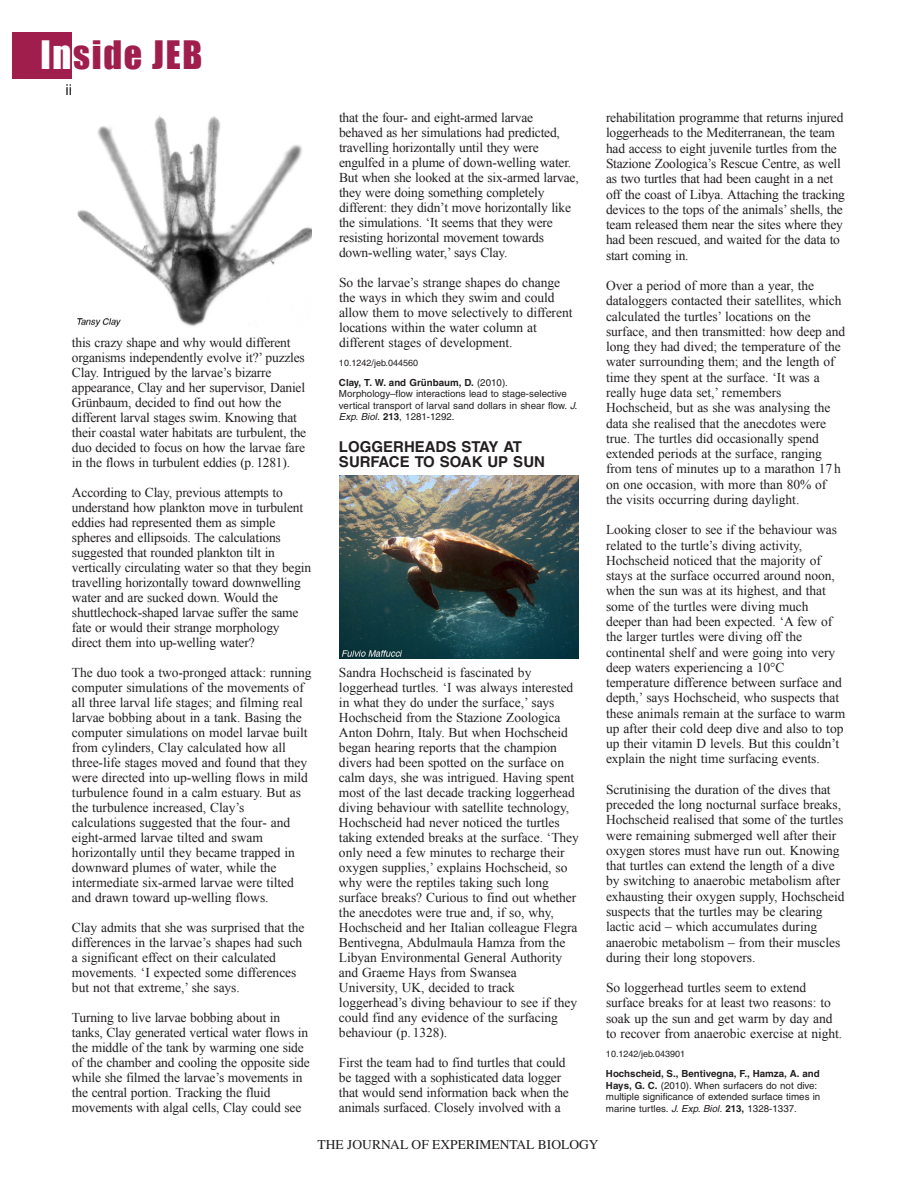
<style>
.page{position:relative;width:918px;height:1188px;background:#fff}
.page>*{position:absolute;margin:0;border:0;box-sizing:border-box;transform-origin:0 0}
.t1{font:36px "Impact";letter-spacing:.05em;color:#a01e4b}
.t2{font:700 15px/15px "Helvetica";color:#231f20}
.t3{font:15px "Helvetica";color:#231f20}
.t4{font:13.5px/15px "Times New Roman";letter-spacing:-.005em;color:#231f20}
.t5{font:13.5px "Times";color:#231f20}
.t6{font:9.75px/11.2px "Helvetica";color:#231f20}
.t7{font:9px "Helvetica";color:#231f20}
.s1{color:#fff}
.s2{font-weight:700}
.s3{font-style:italic}
</style>
<div class="page">
<div style="left:12px;top:32px;width:60px;height:46px;background:#a01e4b"></div>
<img style="left:77px;top:115px;width:235px;height:212px">
<img style="left:339px;top:476px;width:240px;height:183px">
<h1 class="t1" style="left:40px;top:33px;width:163px"><span class="s1">In</span>side JEB</h1>
<p class="t3" style="left:66px;top:84px;width:8px">ii</p>
<p class="t4" style="left:72px;top:335px;width:236px">this crazy shape and why would different organisms independently evolve it?’ puzzles Clay. Intrigued by the larvae’s bizarre appearance, Clay and her supervisor, Daniel Grünbaum, decided to find out how the different larval stages swim. Knowing that their coastal water habitats are turbulent, the duo decided to focus on how the larvae fare in the flows in turbulent eddies (p. 1281).</p>
<p class="t4" style="left:72px;top:485px;width:241px">According to Clay, previous attempts to understand how plankton move in turbulent eddies had represented them as simple spheres and ellipsoids. The calculations suggested that rounded plankton tilt in vertically circulating water so that they begin travelling horizontally toward downwelling water and are sucked down. Would the shuttlechock-shaped larvae suffer the same fate or would their strange morphology direct them into up-welling water?</p>
<p class="t4" style="left:72px;top:665px;width:241px">The duo took a two-pronged attack: running computer simulations of the movements of all three larval life stages; and filming real larvae bobbing about in a tank. Basing the computer simulations on model larvae built from cylinders, Clay calculated how all three-life stages moved and found that they were directed into up-welling flows in mild turbulence found in a calm estuary. But as the turbulence increased, Clay’s<br>calculations suggested that the four- and eight-armed larvae tilted and swam horizontally until they became trapped in downward plumes of water, while the intermediate six-armed larvae were tilted and drawn toward up-welling flows.</p>
<p class="t4" style="left:72px;top:920px;width:234px">Clay admits that she was surprised that the differences in the larvae’s shapes had such a significant effect on their calculated movements. ‘I expected some differences but not that extreme,’ she says.</p>
<p class="t4" style="left:72px;top:1010px;width:239px">Turning to live larvae bobbing about in tanks, Clay generated vertical water flows in the middle of the tank by warming one side of the chamber and cooling the opposite side while she filmed the larvae’s movements in the central portion. Tracking the fluid movements with algal cells, Clay could see</p>
<p class="t4" style="left:339px;top:110px;width:241px">that the four- and eight-armed larvae behaved as her simulations had predicted, travelling horizontally until they were engulfed in a plume of down-welling water.<br>But when she looked at the six-armed larvae, they were doing something completely different: they didn’t move horizontally like the simulations. ‘It seems that they were resisting horizontal movement towards down-welling water,’ says Clay.</p>
<p class="t4" style="left:339px;top:275px;width:235px">So the larvae’s strange shapes do change the ways in which they swim and could allow them to move selectively to different locations within the water column at different stages of development.</p>
<p class="t7" style="left:339px;top:360px;width:81px">10.1242/jeb.044560</p>
<p class="t6" style="left:339px;top:378px;width:242px"><span class="s2">Clay, T. W. and Grünbaum, D.</span> (2010).<br>Morphology–flow interactions lead to stage-selective vertical transport of larval sand dollars in shear flow. <span class="s3">J.<br>Exp. Biol.</span> <span class="s2">213</span>, 1281-1292.</p>
<p class="t2" style="left:339px;top:441px;width:207px">LOGGERHEADS STAY AT<br>SURFACE TO SOAK UP SUN</p>
<p class="t4" style="left:339px;top:665px;width:241px">Sandra Hochscheid is fascinated by loggerhead turtles. ‘I was always interested in what they do under the surface,’ says Hochscheid from the Stazione Zoologica Anton Dohrn, Italy. But when Hochscheid began hearing reports that the champion divers had been spotted on the surface on calm days, she was intrigued. Having spent most of the last decade tracking loggerhead diving behaviour with satellite technology, Hochscheid had never noticed the turtles taking extended breaks at the surface. ‘They only need a few minutes to recharge their oxygen supplies,’ explains Hochscheid, so why were the reptiles taking such long surface breaks? Curious to find out whether the anecdotes were true and, if so, why, Hochscheid and her Italian colleague Flegra Bentivegna, Abdulmaula Hamza from the Libyan Environmental General Authority and Graeme Hays from Swansea University, UK, decided to track loggerhead’s diving behaviour to see if they could find any evidence of the surfacing behaviour (p. 1328).</p>
<p class="t4" style="left:339px;top:1055px;width:231px">First the team had to find turtles that could be tagged with a sophisticated data logger that would send information back when the animals surfaced. Closely involved with a</p>
<p class="t4" style="left:606px;top:110px;width:241px">rehabilitation programme that returns injured loggerheads to the Mediterranean, the team had access to eight juvenile turtles from the Stazione Zoologica’s Rescue Centre, as well as two turtles that had been caught in a net off the coast of Libya. Attaching the tracking devices to the tops of the animals’ shells, the team released them near the sites where they had been rescued, and waited for the data to start coming in.</p>
<p class="t4" style="left:606px;top:278px;width:241px">Over a period of more than a year, the dataloggers contacted their satellites, which calculated the turtles’ locations on the surface, and then transmitted: how deep and long they had dived; the temperature of the water surrounding them; and the length of time they spent at the surface. ‘It was a really huge data set,’ remembers Hochscheid, but as she was analysing the data she realised that the anecdotes were true. The turtles did occasionally spend extended periods at the surface, ranging from tens of minutes up to a marathon 17 h on one occasion, with more than 80% of the visits occurring during daylight.</p>
<p class="t4" style="left:606px;top:522px;width:241px">Looking closer to see if the behaviour was related to the turtle’s diving activity, Hochscheid noticed that the majority of stays at the surface occurred around noon, when the sun was at its highest, and that some of the turtles were diving much deeper than had been expected. ‘A few of the larger turtles were diving off the continental shelf and were going into very deep waters experiencing a 10°C temperature difference between surface and depth,’ says Hochscheid, who suspects that these animals remain at the surface to warm up after their cold deep dive and also to top up their vitamin D levels. But this couldn’t explain the night time surfacing events.</p>
<p class="t4" style="left:606px;top:782px;width:240px">Scrutinising the duration of the dives that preceded the long nocturnal surface breaks, Hochscheid realised that some of the turtles were remaining submerged well after their oxygen stores must have run out. Knowing that turtles can extend the length of a dive by switching to anaerobic metabolism after exhausting their oxygen supply, Hochscheid suspects that the turtles may be clearing lactic acid – which accumulates during anaerobic metabolism – from their muscles during their long stopovers.</p>
<p class="t4" style="left:606px;top:980px;width:238px">So loggerhead turtles seem to extend surface breaks for at least two reasons: to soak up the sun and get warm by day and to recover from anaerobic exercise at night.</p>
<p class="t7" style="left:606px;top:1051px;width:81px">10.1242/jeb.043901</p>
<p class="t6" style="left:606px;top:1069px;width:216px"><span class="s2">Hochscheid, S., Bentivegna, F., Hamza, A. and Hays, G. C.</span> (2010). When surfacers do not dive: multiple significance of extended surface times in marine turtles. <span class="s3">J. Exp. Biol.</span> <span class="s2">213,</span> 1328-1337.</p>
<p class="t5" style="left:318px;top:1137px;width:282px">THE JOURNAL OF EXPERIMENTAL BIOLOGY</p>
</div>
